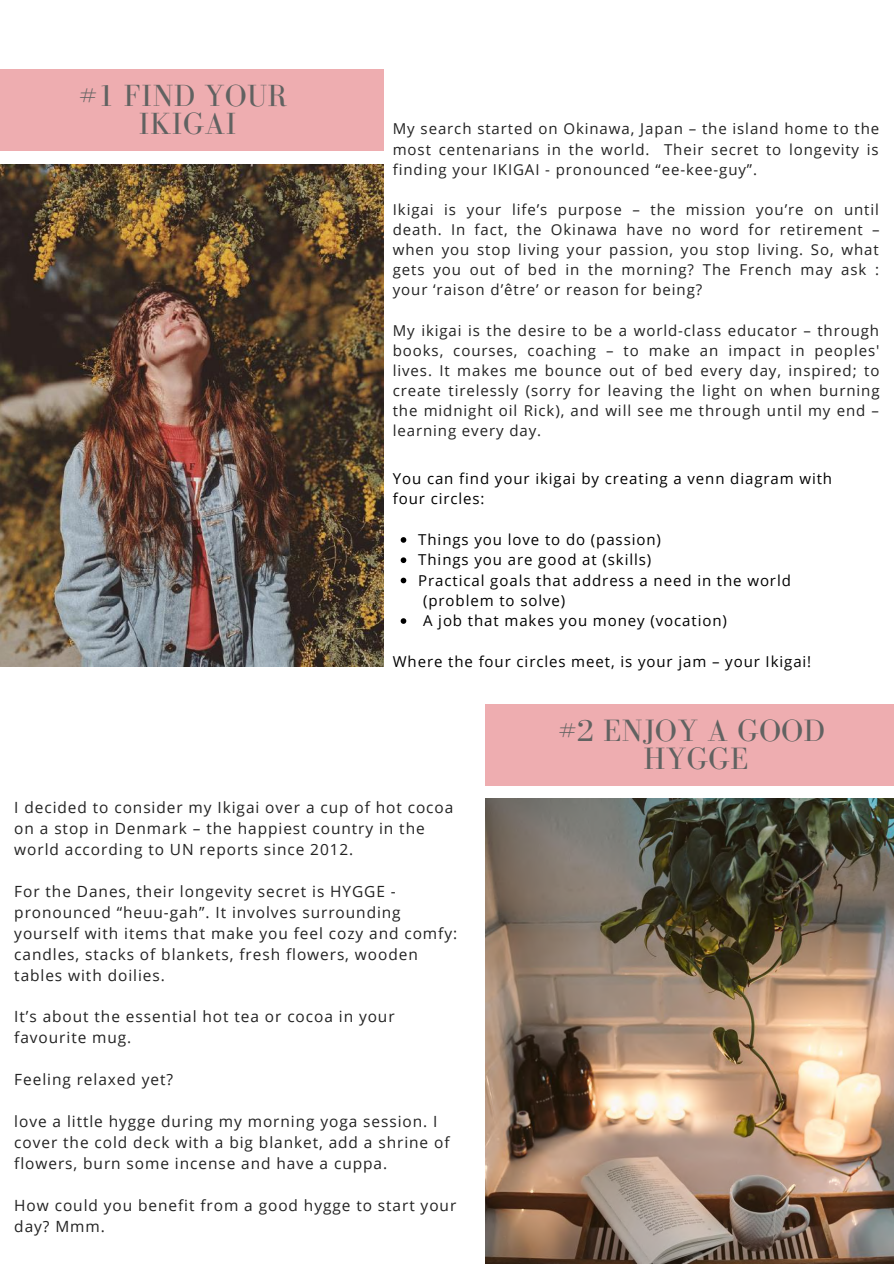
<style>
.page{position:relative;width:894px;height:1264px;background:#fff}
.page>*{position:absolute;margin:0;border:0;box-sizing:border-box;transform-origin:0 0}
.t1{font:31.65px/28.3px "Bodoni FLF";letter-spacing:.01em;color:#616261;text-align:center}
.t2{font:31.5px/28.2px "Bodoni FLF";letter-spacing:.01em;color:#616261;text-align:center}
.t3{font:15.45px/20.9px "Open Sans";letter-spacing:.06em;color:#222}
.t4{font:15px/20.1px "Open Sans";letter-spacing:.06em;color:#222;text-align:justify}
.t5{font:15px/20.2px "Open Sans";letter-spacing:.06em;color:#000}
</style>
<div class="page">
<div style="left:485px;top:704px;width:408px;height:81px;background:#eeadb0"></div>
<img style="left:0;top:164px;width:383px;height:503px">
<div style="left:0;top:69px;width:383px;height:82px;background:#eeadb0"></div>
<img style="left:485px;top:798px;width:408px;height:465px">
<svg style="left:400px;top:537px;width:6px;height:5px"></svg>
<svg style="left:400px;top:557px;width:6px;height:6px"></svg>
<svg style="left:400px;top:577px;width:6px;height:6px"></svg>
<svg style="left:400px;top:618px;width:6px;height:6px"></svg>
<h2 class="t2" style="left:79px;top:81px;width:209px">#1 FIND YOUR<br>IKIGAI</h2>
<p class="t4" style="left:392px;top:118px;width:488px">My search started on Okinawa, Japan – the island home to the most centenarians in the world. Their secret to longevity is finding your IKIGAI - pronounced “ee-kee-guy”.</p>
<p class="t4" style="left:392px;top:199px;width:488px">Ikigai is your life’s purpose – the mission you’re on until death. In fact, the Okinawa have no word for retirement – when you stop living your passion, you stop living. So, what gets you out of bed in the morning? The French may ask : your ‘raison d’être’ or reason for being?</p>
<p class="t4" style="left:392px;top:320px;width:488px">My ikigai is the desire to be a world-class educator – through books, courses, coaching – to make an impact in peoples' lives. It makes me bounce out of bed every day, inspired; to create tirelessly (sorry for leaving the light on when burning the midnight oil Rick), and will see me through until my end – learning every day.</p>
<p class="t5" style="left:392px;top:468px;width:440px">You can find your ikigai by creating a venn diagram with four circles:</p>
<p class="t5" style="left:418px;top:529px;width:244px">Things you love to do (passion)</p>
<p class="t5" style="left:418px;top:549px;width:234px">Things you are good at (skills)</p>
<p class="t5" style="left:418px;top:569px;width:374px">Practical goals that address a need in the world</p>
<p class="t5" style="left:423px;top:590px;width:144px">(problem to solve)</p>
<p class="t5" style="left:423px;top:610px;width:305px">A job that makes you money (vocation)</p>
<p class="t5" style="left:392px;top:650px;width:420px">Where the four circles meet, is your jam – your Ikigai!</p>
<h1 class="t1" style="left:558px;top:716px;width:267px">#2 ENJOY A GOOD<br>HYGGE</h1>
<p class="t3" style="left:14px;top:797px;width:440px">I decided to consider my Ikigai over a cup of hot cocoa on a stop in Denmark – the happiest country in the world according to UN reports since 2012.</p>
<p class="t3" style="left:14px;top:880px;width:444px">For the Danes, their longevity secret is HYGGE - pronounced “heuu-gah”. It involves surrounding yourself with items that make you feel cozy and comfy: candles, stacks of blankets, fresh flowers, wooden tables with doilies.</p>
<p class="t3" style="left:14px;top:1006px;width:382px">It’s about the essential hot tea or cocoa in your favourite mug.</p>
<p class="t3" style="left:14px;top:1068px;width:160px">Feeling relaxed yet?</p>
<p class="t3" style="left:14px;top:1110px;width:436px">love a little hygge during my morning yoga session. I cover the cold deck with a big blanket, add a shrine of flowers, burn some incense and have a cuppa.</p>
<p class="t3" style="left:14px;top:1194px;width:443px">How could you benefit from a good hygge to start your day? Mmm.</p>
</div>
